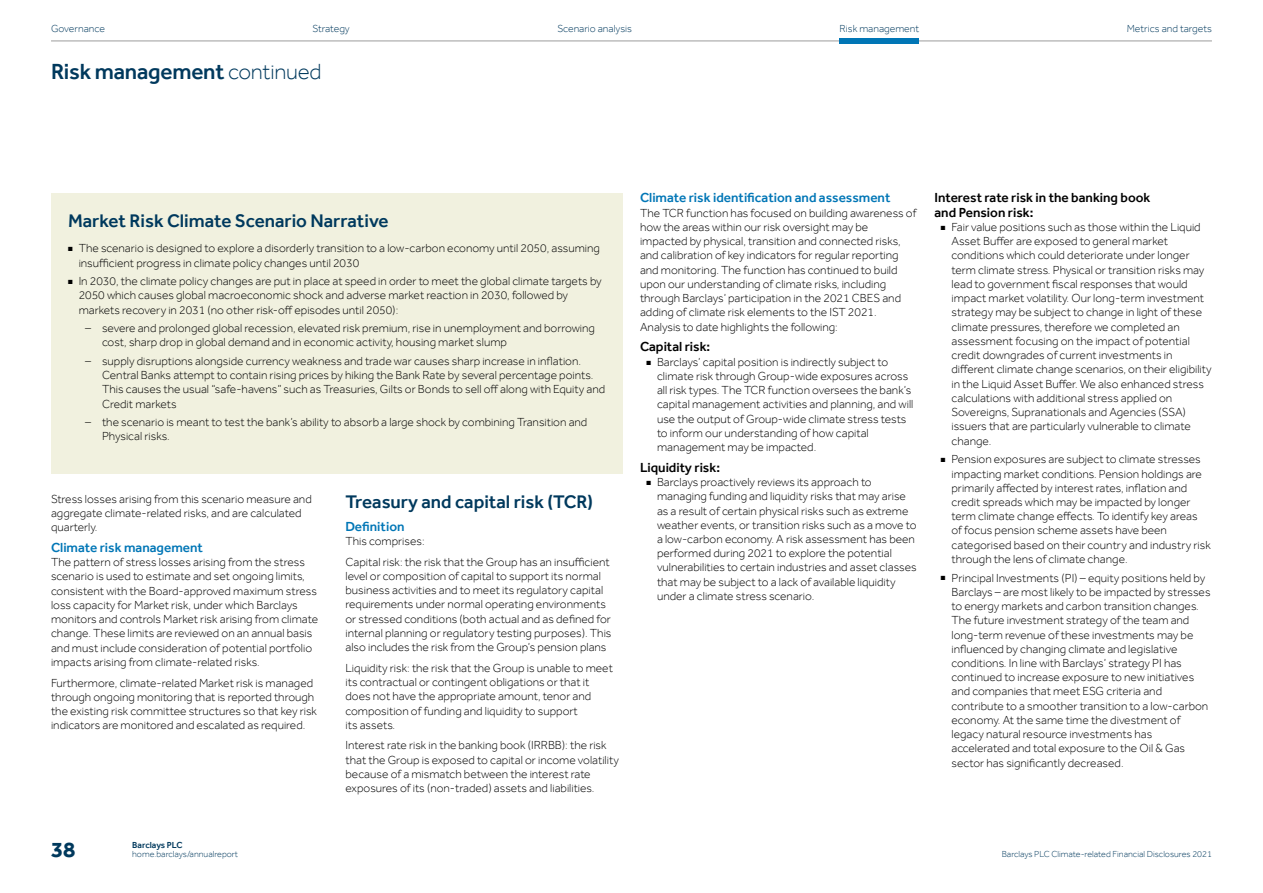
<style>
.page{position:relative;width:1263px;height:893px;background:#fff}
.page>*{position:absolute;margin:0;border:0;box-sizing:border-box;transform-origin:0 0}
.t1{font:500 22.5px "Effra";letter-spacing:-.01em;color:#00395d}
.t2{font:700 22.5px "Effra";color:#00395d}
.t3{font:500 18.75px "Effra";color:#00395d}
.t4{font:500 13.5px/14.2px "Effra";color:#000}
.t5{font:500 13.5px "Effra";color:#0076b6}
.t6{font:300 12px/14.2px "Effra";color:#000}
.t7{font:300 10.5px "Effra";color:#00395d}
.t8{font:300 9px "Effra";color:#00395d}
.t9{font:500 9px "Effra";color:#00395d}
.s1{font-weight:300}
</style>
<div class="page">
<div style="left:51px;top:193px;width:572px;height:281px;background:#f1f1df"></div>
<hr style="left:51px;top:41px;width:1161px;height:1px;background:#9d9d9c">
<div style="left:840px;top:38px;width:79px;height:6px;background:#0076b6"></div>
<p class="t7" style="left:51px;top:22px;width:55px">Governance</p>
<p class="t7" style="left:313px;top:22px;width:39px">Strategy</p>
<p class="t7" style="left:557px;top:22px;width:76px">Scenario analysis</p>
<p class="t7" style="left:840px;top:22px;width:81px">Risk management</p>
<p class="t7" style="left:1127px;top:22px;width:87px">Metrics and targets</p>
<h1 class="t1" style="left:51px;top:58px;width:272px">Risk management <span class="s1">continued</span></h1>
<h2 class="t3" style="left:68px;top:210px;width:322px">Market Risk Climate Scenario Narrative</h2>
<p class="t6" style="left:79px;top:241px;width:523px;text-indent:-11px">■ The scenario is designed to explore a disorderly transition to a low-carbon economy until 2050, assuming insufficient progress in climate policy changes until 2030</p>
<p class="t6" style="left:79px;top:274px;width:525px;text-indent:-11px">■ In 2030, the climate policy changes are put in place at speed in order to meet the global climate targets by<br>2050 which causes global macroeconomic shock and adverse market reaction in 2030, followed by markets recovery in 2031 (no other risk-off episodes until 2050):</p>
<p class="t6" style="left:102px;top:321px;width:494px;text-indent:-17px">– severe and prolonged global recession, elevated risk premium, rise in unemployment and borrowing cost, sharp drop in global demand and in economic activity, housing market slump</p>
<p class="t6" style="left:102px;top:353px;width:505px;text-indent:-17px">– supply disruptions alongside currency weakness and trade war causes sharp increase in inflation.<br>Central Banks attempt to contain rising prices by hiking the Bank Rate by several percentage points.<br>This causes the usual “safe-havens” such as Treasuries, Gilts or Bonds to sell off along with Equity and Credit markets</p>
<p class="t6" style="left:102px;top:415px;width:487px;text-indent:-17px">– the scenario is meant to test the bank’s ability to absorb a large shock by combining Transition and<br>Physical risks.</p>
<p class="t6" style="left:51px;top:491px;width:262px">Stress losses arising from this scenario measure and aggregate climate-related risks, and are calculated quarterly.</p>
<p class="t5" style="left:51px;top:539px;width:153px">Climate risk management</p>
<p class="t6" style="left:51px;top:555px;width:269px">The pattern of stress losses arising from the stress scenario is used to estimate and set ongoing limits, consistent with the Board-approved maximum stress loss capacity for Market risk, under which Barclays monitors and controls Market risk arising from climate change. These limits are reviewed on an annual basis and must include consideration of potential portfolio impacts arising from climate-related risks.</p>
<p class="t6" style="left:51px;top:675px;width:267px">Furthermore, climate-related Market risk is managed through ongoing monitoring that is reported through the existing risk committee structures so that key risk indicators are monitored and escalated as required.</p>
<h2 class="t3" style="left:345px;top:491px;width:249px">Treasury and capital risk (TCR)</h2>
<p class="t5" style="left:345px;top:518px;width:61px">Definition</p>
<p class="t6" style="left:345px;top:531px;width:266px;line-height:20.7px">This comprises:<br>Capital risk: the risk that the Group has an insufficient</p>
<p class="t6" style="left:345px;top:569px;width:267px">level or composition of capital to support its normal business activities and to meet its regulatory capital requirements under normal operating environments or stressed conditions (both actual and as defined for internal planning or regulatory testing purposes). This also includes the risk from the Group’s pension plans</p>
<p class="t6" style="left:345px;top:660px;width:269px">Liquidity risk: the risk that the Group is unable to meet its contractual or contingent obligations or that it does not have the appropriate amount, tenor and composition of funding and liquidity to support<br>its assets.</p>
<p class="t6" style="left:345px;top:738px;width:275px">Interest rate risk in the banking book (IRRBB): the risk that the Group is exposed to capital or income volatility because of a mismatch between the interest rate exposures of its (non-traded) assets and liabilities.</p>
<p class="t5" style="left:640px;top:190px;width:252px">Climate risk identification and assessment</p>
<p class="t6" style="left:640px;top:205px;width:278px">The TCR function has focused on building awareness of how the areas within our risk oversight may be impacted by physical, transition and connected risks, and calibration of key indicators for regular reporting and monitoring. The function has continued to build upon our understanding of climate risks, including through Barclays’ participation in the 2021 CBES and adding of climate risk elements to the IST 2021.<br>Analysis to date highlights the following:</p>
<p class="t4" style="left:640px;top:340px;width:72px">Capital risk:</p>
<p class="t6" style="left:657px;top:354px;width:258px;text-indent:-11px">■ Barclays’ capital position is indirectly subject to climate risk through Group-wide exposures across all risk types. The TCR function oversees the bank’s capital management activities and planning, and will use the output of Group-wide climate stress tests to inform our understanding of how capital management may be impacted.</p>
<p class="t4" style="left:640px;top:460px;width:82px">Liquidity risk:</p>
<p class="t6" style="left:657px;top:475px;width:261px;text-indent:-11px">■ Barclays proactively reviews its approach to managing funding and liquidity risks that may arise as a result of certain physical risks such as extreme weather events, or transition risks such as a move to a low-carbon economy. A risk assessment has been performed during 2021 to explore the potential vulnerabilities to certain industries and asset classes that may be subject to a lack of available liquidity under a climate stress scenario.</p>
<p class="t4" style="left:934px;top:191px;width:218px">Interest rate risk in the banking book and Pension risk:</p>
<p class="t6" style="left:951px;top:220px;width:262px;text-indent:-11px">■ Fair value positions such as those within the Liquid Asset Buffer are exposed to general market conditions which could deteriorate under longer term climate stress. Physical or transition risks may lead to government fiscal responses that would impact market volatility. Our long-term investment strategy may be subject to change in light of these climate pressures, therefore we completed an assessment focusing on the impact of potential credit downgrades of current investments in different climate change scenarios, on their eligibility in the Liquid Asset Buffer. We also enhanced stress calculations with additional stress applied on Sovereigns, Supranationals and Agencies (SSA) issuers that are particularly vulnerable to climate change.</p>
<p class="t6" style="left:951px;top:452px;width:261px;text-indent:-11px">■ Pension exposures are subject to climate stresses impacting market conditions. Pension holdings are primarily affected by interest rates, inflation and credit spreads which may be impacted by longer term climate change effects. To identify key areas of focus pension scheme assets have been categorised based on their country and industry risk through the lens of climate change.</p>
<p class="t6" style="left:951px;top:570px;width:261px;text-indent:-11px">■ Principal Investments (PI) – equity positions held by Barclays – are most likely to be impacted by stresses to energy markets and carbon transition changes.<br>The future investment strategy of the team and long-term revenue of these investments may be influenced by changing climate and legislative conditions. In line with Barclays’ strategy PI has continued to increase exposure to new initiatives and companies that meet ESG criteria and contribute to a smoother transition to a low-carbon economy. At the same time the divestment of legacy natural resource investments has accelerated and total exposure to the Oil &amp; Gas sector has significantly decreased.</p>
<p class="t9" style="left:132px;top:839px;width:52px">Barclays PLC</p>
<h1 class="t2" style="left:51px;top:836px;width:26px">38</h1>
<p class="t8" style="left:132px;top:848px;width:107px">home.barclays/annualreport</p>
<p class="t8" style="left:1002px;top:848px;width:212px">Barclays PLC Climate-related Financial Disclosures 2021</p>
</div>
